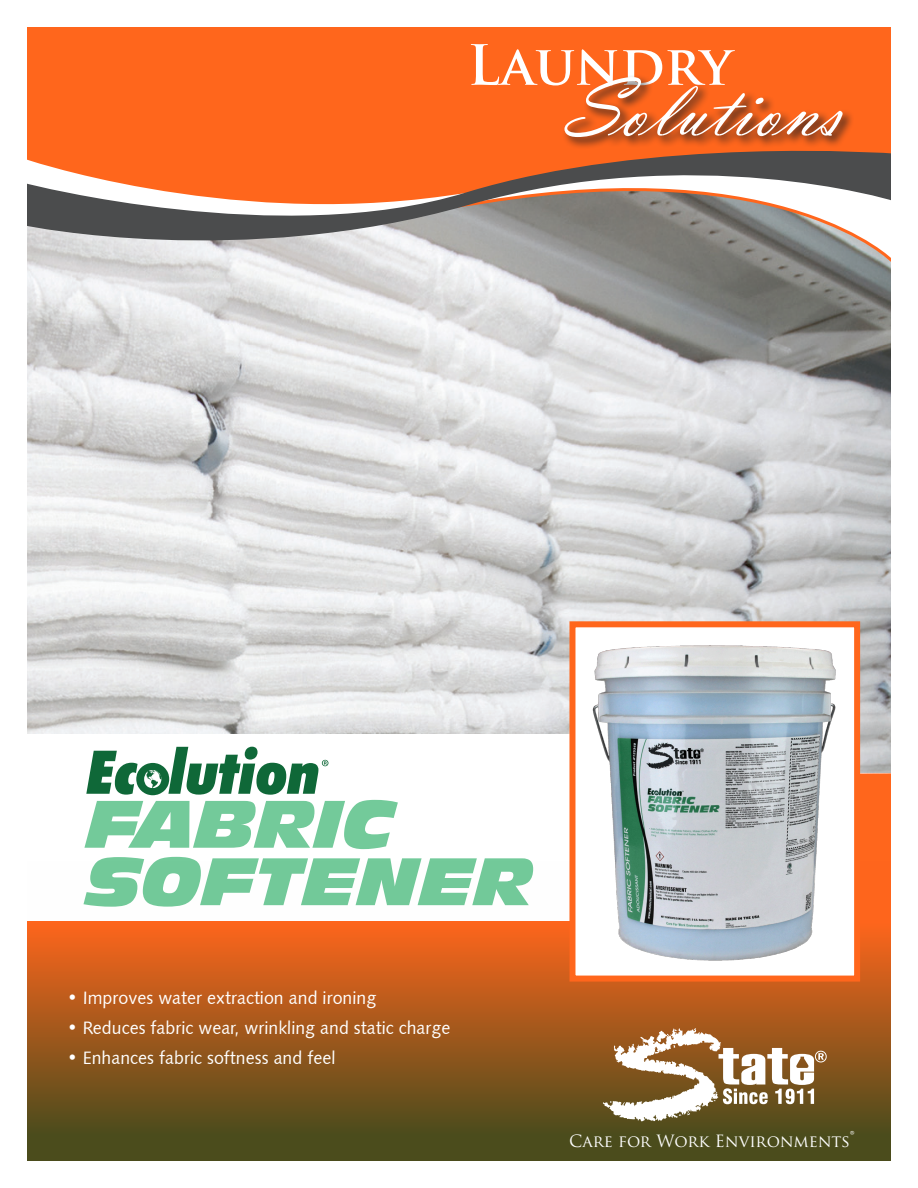
<style>
.page{position:relative;width:918px;height:1188px;background:#fff}
.page>*{position:absolute;margin:0;border:0;box-sizing:border-box;transform-origin:0 0}
.t1{font:85.5px "Vladimir Scr D";color:#fff}
.t2{font:700 54px "Trajan Pro";letter-spacing:-.005em;color:#fff}
.t3{font:18px "Humanist 531 BT Roman A";color:#fff}
.t4{font:16.5px "Trajan Pro";color:#fff}
.s1{font-size:21px}
</style>
<div class="page">
<img style="left:27px;top:270px;width:864px;height:503px">
<div style="left:27px;top:734px;width:553px;height:187px;background:#fff"></div>
<svg style="left:84px;top:747px;width:314px;height:102px"></svg>
<svg style="left:97px;top:857px;width:435px;height:5px"></svg>
<svg style="left:27px;top:862px;width:864px;height:299px;background:#9e6d38"></svg>
<div style="left:27px;top:27px;width:864px;height:109px;background:#ff661c"></div>
<svg style="left:27px;top:136px;width:864px;height:134px;background:#ba8d77"></svg>
<div style="left:562px;top:74px;width:293px;height:76px;background:#231f20;opacity:.75"></div>
<div style="left:572px;top:624px;width:285px;height:355px;background:#fff"></div>
<img style="left:592px;top:645px;width:244px;height:316px">
<div style="left:569px;top:621px;width:291px;height:361px;border:6px solid #ff661c"></div>
<svg style="left:603px;top:1028px;width:224px;height:93px"></svg>
<p class="t2" style="left:467px;top:32px;width:267px">Laundry</p>
<p class="t1" style="left:564px;top:59px;width:279px">Solutions</p>
<p class="t3" style="left:67px;top:986px;width:311px">• Improves water extraction and ironing</p>
<p class="t3" style="left:67px;top:1016px;width:385px">• Reduces fabric wear, wrinkling and static charge</p>
<p class="t3" style="left:67px;top:1046px;width:270px">• Enhances fabric softness and feel</p>
<p class="t4" style="left:569px;top:1130px;width:287px">Care for Work Environments<span class="s1">®</span></p>
</div>
